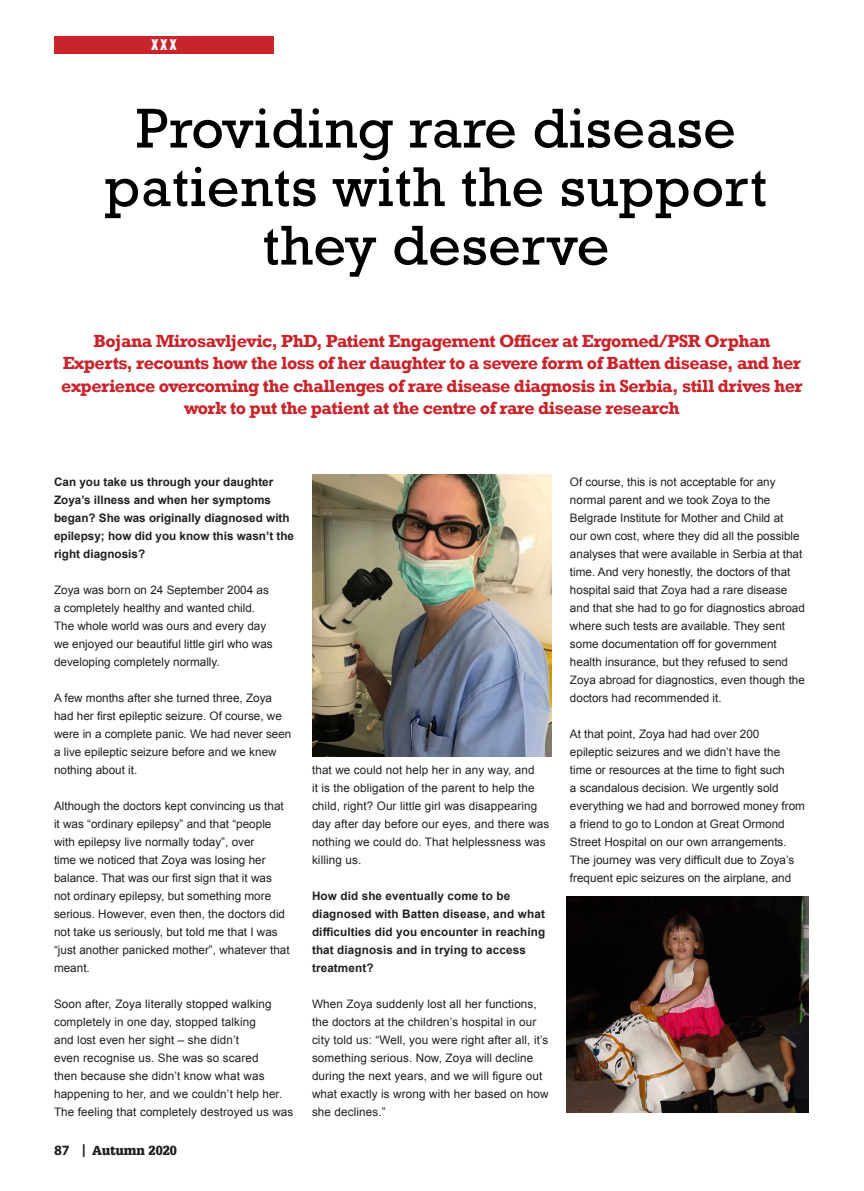
<style>
.page{position:relative;width:864px;height:1191px;background:#fff}
.page>*{position:absolute;margin:0;border:0;box-sizing:border-box;transform-origin:0 0}
.ICT_Headline{font:57px/58.5px "Rockwell";letter-spacing:.01em;color:#000;text-align:center}
.ICT_Byline{font:700 18px/22.5px "Rockwell";letter-spacing:-.03em;color:#c8242b;text-align:center}
.t1{font:13.5px "Machine Font";color:#fff}
.t2{font:900 12.75px "Glypha 75";color:#231f20}
.ICT_Body_Text{font:11.7px/18px "Arial";color:#231f20}
.ICT_Body_Text-2{font:700 11.7px/18px "Arial";color:#231f20}
.s1{font-family:"Myriad Pro";font-weight:700;font-size:14.25px}
.s2{font-family:"Myriad Pro";font-weight:400;font-size:18px}
</style>
<div class="page">
<div style="left:54px;top:36px;width:220px;height:18px;background:#c8242b"></div>
<img style="left:312px;top:474px;width:239px;height:282px">
<img style="left:566px;top:896px;width:242px;height:216px">
<p class="t1" style="left:151px;top:36px;width:28px">XXX</p>
<p class="ICT_Headline" style="left:105px;top:100px;width:663px">Providing rare disease patients with the support they deserve</p>
<p class="ICT_Byline" style="left:61px;top:329px;width:742px">Bojana Mirosavljevic, PhD, Patient Engagement Officer at Ergomed/PSR Orphan Experts, recounts how the loss of her daughter to a severe form of Batten disease, and her experience overcoming the challenges of rare disease diagnosis in Serbia, still drives her work to put the patient at the centre of rare disease research</p>
<p class="ICT_Body_Text-2" style="left:54px;top:473px;width:241px">Can you take us through your daughter Zoya’s illness and when her symptoms began? She was originally diagnosed with epilepsy; how did you know this wasn’t the right diagnosis?</p>
<p class="ICT_Body_Text" style="left:54px;top:581px;width:220px">Zoya was born on 24 September 2004 as a completely healthy and wanted child.<br>The whole world was ours and every day we enjoyed our beautiful little girl who was developing completely normally.</p>
<p class="ICT_Body_Text" style="left:54px;top:689px;width:239px">A few months after she turned three, Zoya had her first epileptic seizure. Of course, we were in a complete panic. We had never seen a live epileptic seizure before and we knew nothing about it.</p>
<p class="ICT_Body_Text" style="left:54px;top:797px;width:237px">Although the doctors kept convincing us that it was “ordinary epilepsy” and that “people with epilepsy live normally today”, over<br>time we noticed that Zoya was losing her balance. That was our first sign that it was not ordinary epilepsy, but something more serious. However, even then, the doctors did not take us seriously, but told me that I was “just another panicked mother”, whatever that meant.</p>
<p class="ICT_Body_Text" style="left:54px;top:995px;width:241px">Soon after, Zoya literally stopped walking completely in one day, stopped talking<br>and lost even her sight – she didn’t<br>even recognise us. She was so scared<br>then because she didn’t know what was happening to her, and we couldn’t help her.<br>The feeling that completely destroyed us was</p>
<p class="t2" style="left:54px;top:1142px;width:124px"><span class="s1">87</span> <span class="s2">l</span> Autumn 2020</p>
<p class="ICT_Body_Text" style="left:312px;top:761px;width:239px">that we could not help her in any way, and<br>it is the obligation of the parent to help the child, right? Our little girl was disappearing day after day before our eyes, and there was nothing we could do. That helplessness was killing us.</p>
<p class="ICT_Body_Text-2" style="left:312px;top:887px;width:235px">How did she eventually come to be diagnosed with Batten disease, and what difficulties did you encounter in reaching that diagnosis and in trying to access treatment?</p>
<p class="ICT_Body_Text" style="left:312px;top:995px;width:238px">When Zoya suddenly lost all her functions, the doctors at the children’s hospital in our city told us: “Well, you were right after all, it’s something serious. Now, Zoya will decline during the next years, and we will figure out what exactly is wrong with her based on how she declines.”</p>
<p class="ICT_Body_Text" style="left:569px;top:473px;width:236px">Of course, this is not acceptable for any normal parent and we took Zoya to the Belgrade Institute for Mother and Child at<br>our own cost, where they did all the possible analyses that were available in Serbia at that time. And very honestly, the doctors of that hospital said that Zoya had a rare disease and that she had to go for diagnostics abroad where such tests are available. They sent some documentation off for government health insurance, but they refused to send Zoya abroad for diagnostics, even though the doctors had recommended it.</p>
<p class="ICT_Body_Text" style="left:569px;top:725px;width:236px">At that point, Zoya had had over 200 epileptic seizures and we didn’t have the time or resources at the time to fight such<br>a scandalous decision. We urgently sold everything we had and borrowed money from a friend to go to London at Great Ormond Street Hospital on our own arrangements.<br>The journey was very difficult due to Zoya’s frequent epic seizures on the airplane, and</p>
</div>
